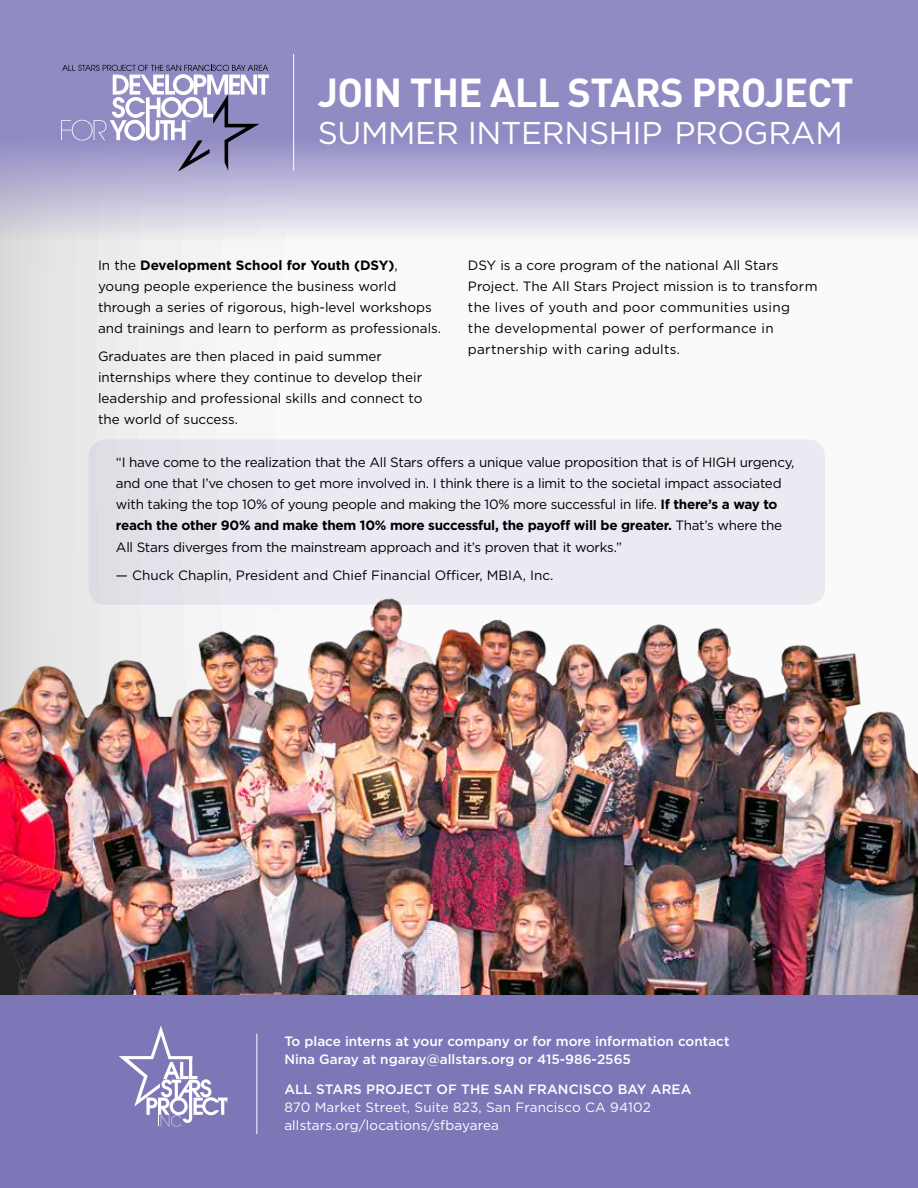
<style>
.page{position:relative;width:918px;height:1188px;background:#fff}
.page>*{position:absolute;margin:0;border:0;box-sizing:border-box;transform-origin:0 0}
.t1{font:700 39.9px "DIN";letter-spacing:-.02em;color:#fff}
.t2{font:31.5px "Gotham";letter-spacing:-.01em;color:#fff}
.t3{font:13.5px/21px "Gotham";letter-spacing:-.02em;color:#000}
.t4{font:13.5px/21px "Gotham";color:#000}
.t5{font:13.5px/21px "Gotham";letter-spacing:.02em;color:#000}
.t6{font:500 13.5px/18px "Gotham";color:#fff}
.t7{font:13.5px/18px "Gotham";letter-spacing:.01em;color:#fff}
.s1{font-weight:700}
</style>
<div class="page">
<svg style="left:0;top:268px;width:822px;height:249px"></svg>
<div style="left:89px;top:439px;width:736px;height:166px;background:#ebeaf2;border-radius:17px"></div>
<img style="left:0;top:517px;width:918px;height:479px">
<div style="left:0;top:996px;width:918px;height:192px;background:#7d77b7"></div>
<svg style="left:0;top:0;width:918px;height:268px;background:#b0acd2"></svg>
<svg style="left:61px;top:65px;width:208px;height:107px;background:#a09cc6"></svg>
<hr style="left:293px;top:54px;width:1px;height:117px;background:#fff">
<svg style="left:119px;top:1025px;width:109px;height:102px"></svg>
<hr style="left:256px;top:1034px;width:1px;height:100px;background:#fff">
<h1 class="t1" style="left:318px;top:66px;width:537px">JOIN THE ALL STARS PROJECT</h1>
<h2 class="t2" style="left:318px;top:113px;width:526px">SUMMER INTERNSHIP PROGRAM</h2>
<p class="t4" style="left:98px;top:254px;width:345px">In the <span class="s1">Development School for Youth (DSY)</span>, young people experience the business world through a series of rigorous, high-level workshops and trainings and learn to perform as professionals.</p>
<p class="t4" style="left:98px;top:345px;width:326px">Graduates are then placed in paid summer internships where they continue to develop their leadership and professional skills and connect to the world of success.</p>
<p class="t5" style="left:468px;top:254px;width:351px">DSY is a core program of the national All Stars Project. The All Stars Project mission is to transform the lives of youth and poor communities using<br>the developmental power of performance in partnership with caring adults.</p>
<p class="t3" style="left:116px;top:451px;width:680px">“I have come to the realization that the All Stars offers a unique value proposition that is of HIGH urgency, and one that I’ve chosen to get more involved in. I think there is a limit to the societal impact associated with taking the top 10% of young people and making the 10% more successful in life. <span class="s1">If there’s a way to reach the other 90% and make them 10% more successful, the payoff will be greater.</span> That’s where the</p>
<p class="t3" style="left:116px;top:537px;width:508px">All Stars diverges from the mainstream approach and it’s proven that it works.”</p>
<p class="t4" style="left:116px;top:565px;width:439px">— Chuck Chaplin, President and Chief Financial Officer, MBIA, Inc.</p>
<p class="t6" style="left:284px;top:1032px;width:447px">To place interns at your company or for more information contact<br>Nina Garay at ngaray@allstars.org or 415-986-2565</p>
<p class="t6" style="left:284px;top:1080px;width:409px">ALL STARS PROJECT OF THE SAN FRANCISCO BAY AREA</p>
<p class="t7" style="left:284px;top:1098px;width:368px">870 Market Street, Suite 823, San Francisco CA 94102 allstars.org/locations/sfbayarea</p>
</div>
